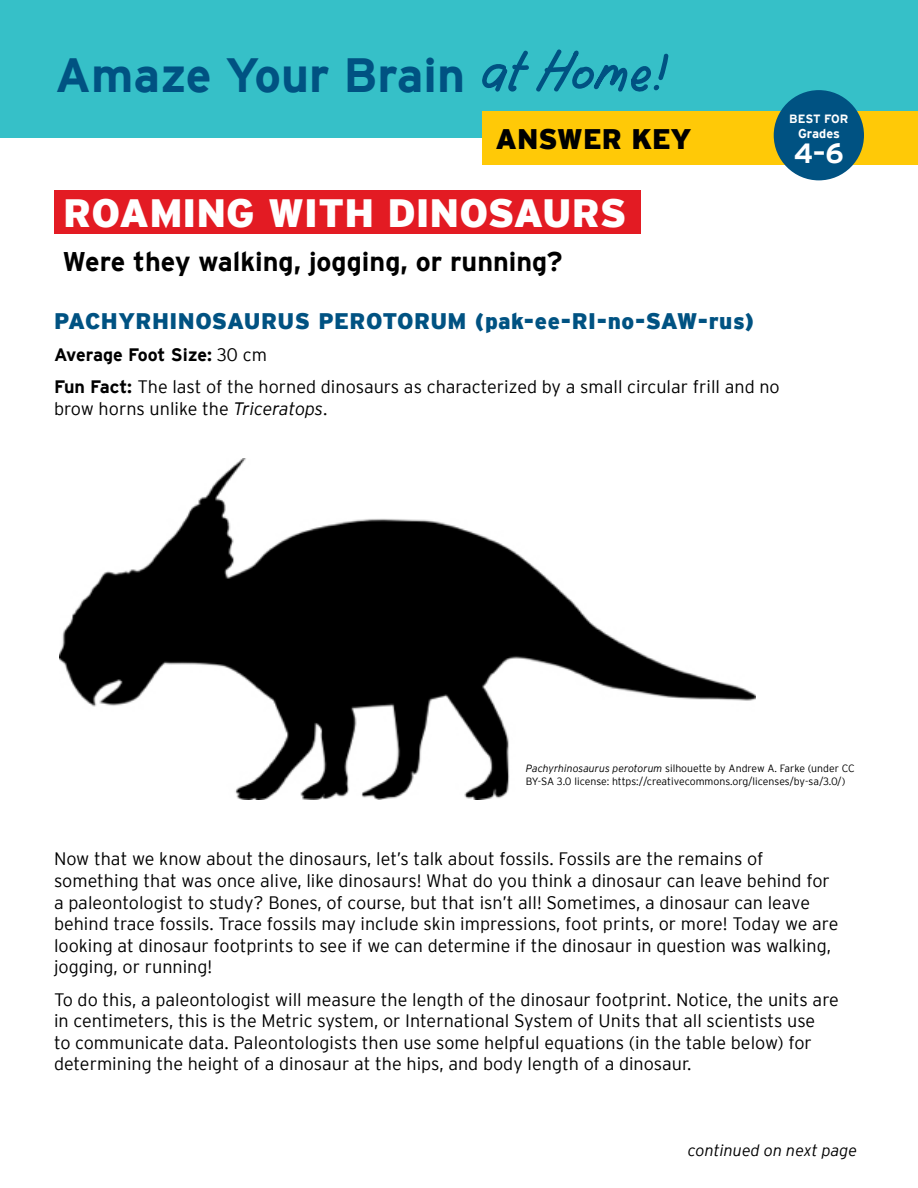
<style>
.page{position:relative;width:918px;height:1188px;background:#fff}
.page>*{position:absolute;margin:0;border:0;box-sizing:border-box;transform-origin:0 0}
.t1{font:700 48px "Interstate";color:#005282}
.t2{font:900 39.45px "Interstate";color:#fff}
.t3{font:900 28.35px "Interstate";color:#000}
.t4{font:700 27.75px "Interstate";color:#fff}
.t5{font:700 27px "Interstate";color:#000}
.t6{font:900 22.5px "Interstate";letter-spacing:.02em;color:#005282}
.t7{font:300 18px/21.6px "Interstate";color:#000}
.t8{font:italic 300 16.2px "Interstate";color:#000}
.t9{font:700 12.75px "Interstate";color:#fff}
.t10{font:700 12px "Interstate";letter-spacing:-.015em;color:#fff}
.t11{font:300 10.5px/12.6px "Interstate";color:#000}
.s1{font-weight:700}
.s2{font-style:italic}
</style>
<div class="page">
<div style="left:0;top:0;width:918px;height:138px;background:#36c0c8"></div>
<div style="left:482px;top:111px;width:436px;height:53px;background:#ffc907"></div>
<div style="left:54px;top:191px;width:586px;height:43px;background:#e31b23"></div>
<svg style="left:482px;top:50px;width:47px;height:42px"></svg>
<svg style="left:536px;top:49px;width:133px;height:43px"></svg>
<div style="left:774px;top:90px;width:90px;height:90px;background:#005282;border-radius:50%"></div>
<img style="left:59px;top:459px;width:696px;height:340px">
<h1 class="t1" style="left:55px;top:48px;width:412px">Amaze Your Brain</h1>
<h3 class="t3" style="left:496px;top:123px;width:198px">ANSWER KEY</h3>
<h2 class="t2" style="left:63px;top:190px;width:565px">ROAMING WITH DINOSAURS</h2>
<h3 class="t5" style="left:63px;top:247px;width:501px">Were they walking, jogging, or running?</h3>
<p class="t10" style="left:789px;top:112px;width:61px">BEST FOR</p>
<p class="t9" style="left:798px;top:126px;width:43px">Grades</p>
<h3 class="t4" style="left:794px;top:138px;width:52px">4–6</h3>
<p class="t6" style="left:54px;top:308px;width:702px">PACHYRHINOSAURUS PEROTORUM (pak-ee-RI-no-SAW-rus)</p>
<p class="t7" style="left:54px;top:339px;width:727px;line-height:32.1px"><span class="s1">Average Foot Size:</span> 30 cm<br><span class="s1">Fun Fact:</span> The last of the horned dinosaurs as characterized by a small circular frill and no</p>
<p class="t7" style="left:54px;top:398px;width:275px">brow horns unlike the <span class="s2">Triceratops</span>.</p>
<p class="t11" style="left:526px;top:762px;width:330px"><span class="s2">Pachyrhinosaurus perotorum</span> silhouette by Andrew A. Farke (under CC<br>BY-SA 3.0 license: https://creativecommons.org/licenses/by-sa/3.0/)</p>
<p class="t7" style="left:54px;top:848px;width:786px">Now that we know about the dinosaurs, let’s talk about fossils. Fossils are the remains of something that was once alive, like dinosaurs! What do you think a dinosaur can leave behind for a paleontologist to study? Bones, of course, but that isn’t all! Sometimes, a dinosaur can leave behind trace fossils. Trace fossils may include skin impressions, foot prints, or more! Today we are looking at dinosaur footprints to see if we can determine if the dinosaur in question was walking, jogging, or running!</p>
<p class="t7" style="left:54px;top:988px;width:786px">To do this, a paleontologist will measure the length of the dinosaur footprint. Notice, the units are in centimeters, this is the Metric system, or International System of Units that all scientists use<br>to communicate data. Paleontologists then use some helpful equations (in the table below) for determining the height of a dinosaur at the hips, and body length of a dinosaur.</p>
<p class="t8" style="left:688px;top:1141px;width:171px">continued on next page</p>
</div>
